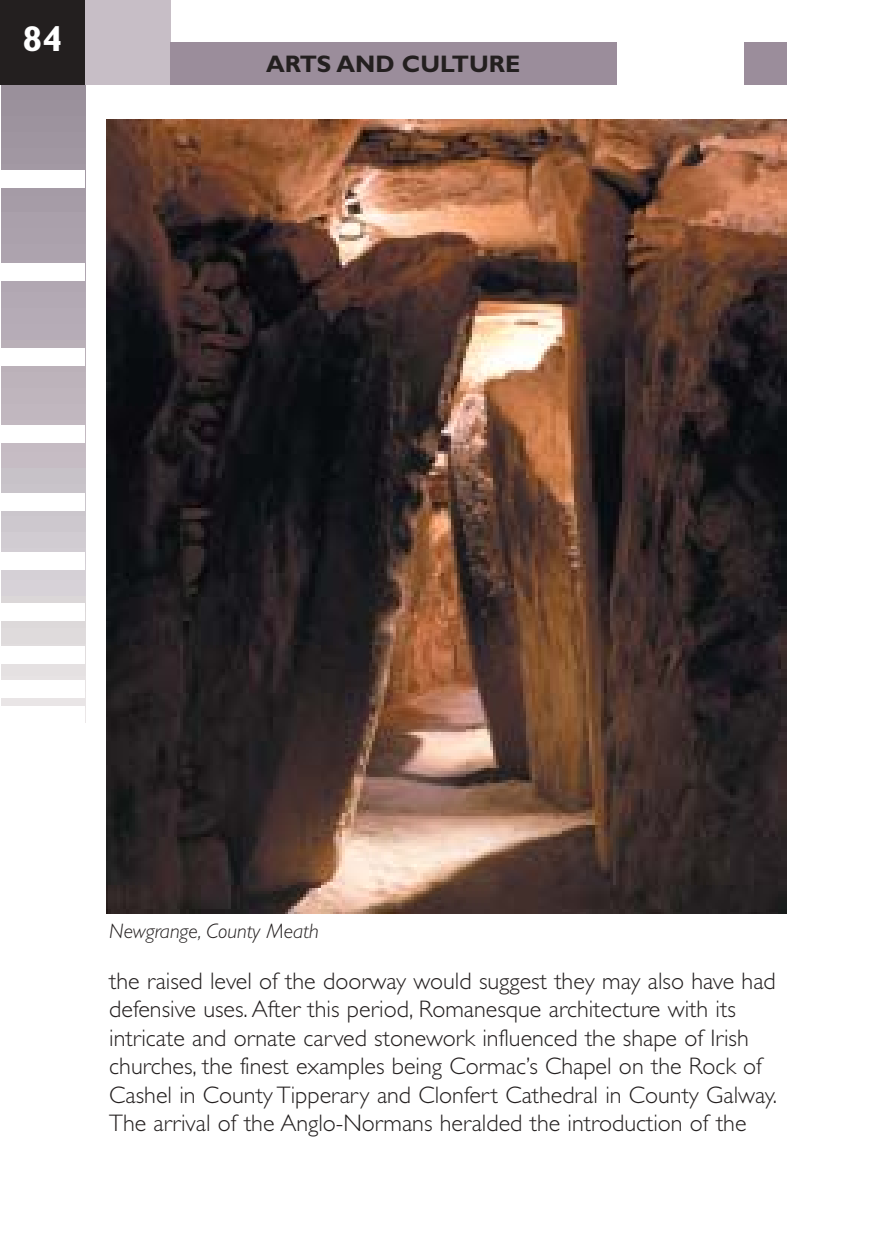
<style>
.page{position:relative;width:891px;height:1260px;background:#fff}
.page>*{position:absolute;margin:0;border:0;box-sizing:border-box;transform-origin:0 0}
.t1{font:700 36px "Gill Sans";color:#fff}
.t2{font:300 24px/28.5px "Gill Sans";color:#231f1f}
.t3{font:700 24px "Gill Sans";color:#231f1f}
.t4{font:italic 300 21px "Gill Sans";color:#231f1f}
</style>
<div class="page">
<div style="left:85px;top:0;width:85px;height:85px;background:#c7bec6"></div>
<div style="left:0;top:0;width:85px;height:85px;background:#231f1f"></div>
<div style="left:744px;top:43px;width:43px;height:42px;background:#9b8d9b"></div>
<div style="left:170px;top:43px;width:447px;height:42px;background:#9b8d9b"></div>
<img style="left:106px;top:119px;width:680px;height:795px">
<h1 class="t1" style="left:23px;top:26px;width:41px">84</h1>
<p class="t3" style="left:266px;top:56px;width:256px">ARTS AND CULTURE</p>
<p class="t4" style="left:109px;top:924px;width:211px">Newgrange, County Meath</p>
<p class="t2" style="left:109px;top:969px;width:669px">the raised level of the doorway would suggest they may also have had defensive uses. After this period, Romanesque architecture with its intricate and ornate carved stonework influenced the shape of Irish churches, the finest examples being Cormac’s Chapel on the Rock of Cashel in County Tipperary and Clonfert Cathedral in County Galway.<br>The arrival of the Anglo-Normans heralded the introduction of the</p>
</div>
